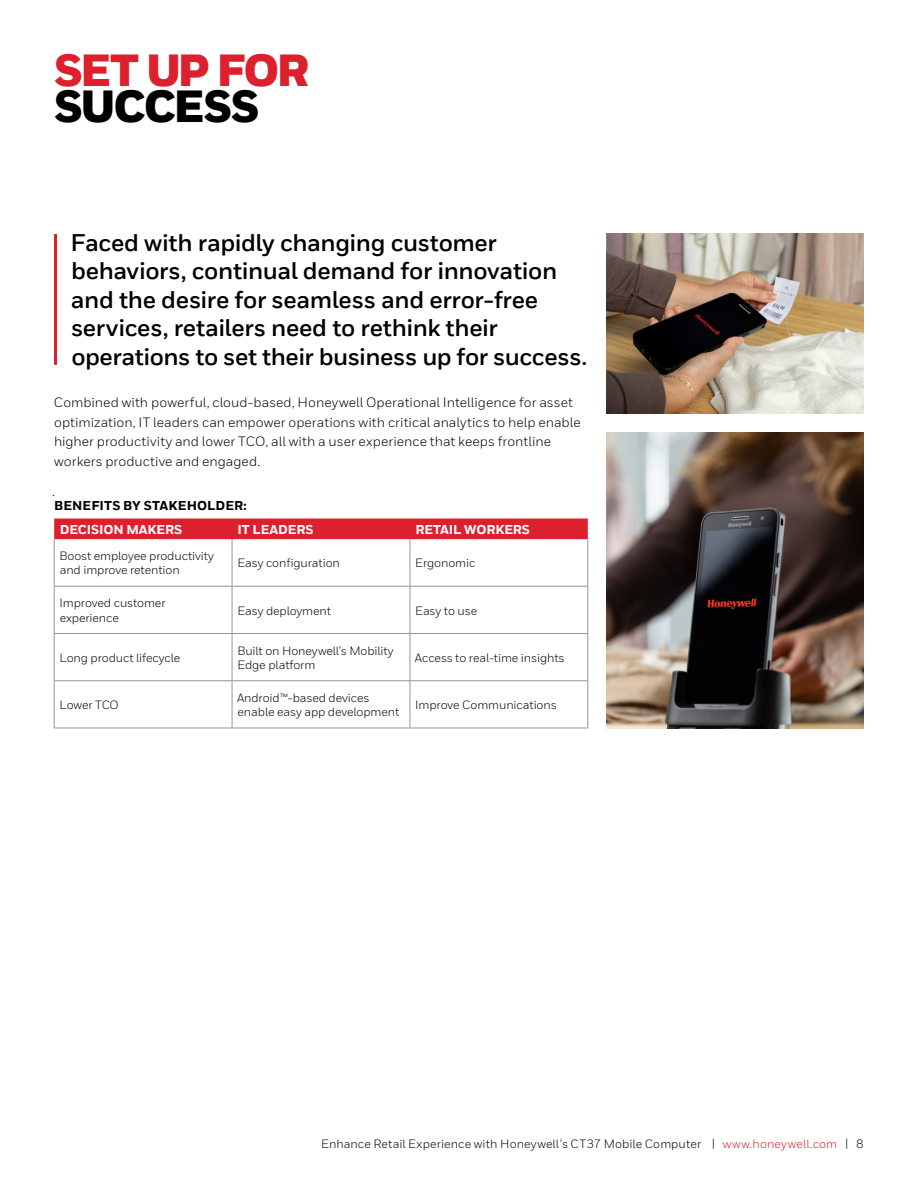
<style>
.page{position:relative;width:918px;height:1188px;background:#fff}
.page>*{position:absolute;margin:0;border:0;box-sizing:border-box;transform-origin:0 0}
.t1{font:900 45px "Honeywell Sans";letter-spacing:-.06em;color:#dc202e}
.t2{font:900 45px "Honeywell Sans";letter-spacing:-.045em;color:#000}
.t3{font:700 24px/28.5px "Honeywell Sans TT";letter-spacing:-.015em;color:#000}
.t4{font:13.5px/19.5px "Honeywell Sans TT";color:#000}
.t5{font:800 12.75px "Honeywell Sans TT";letter-spacing:-.01em;color:#fff}
.t6{font:800 12.75px "Honeywell Sans TT";letter-spacing:.01em;color:#000}
.t7{font:12px/14.2px "Honeywell Sans TT";letter-spacing:-.01em;color:#000}
.t8{font:12px "Honeywell Sans TT";letter-spacing:.01em;color:#000}
.s1{color:#dc202e}
</style>
<div class="page">
<hr style="left:54px;top:234px;width:3px;height:131px;background:#dc202e">
<img style="left:606px;top:234px;width:258px;height:180px">
<img style="left:606px;top:432px;width:258px;height:297px">
<div style="left:54px;top:519px;width:534px;height:20px;background:#dc202e"></div>
<hr style="left:232px;top:539px;width:1px;height:47px;background:#939598">
<hr style="left:410px;top:539px;width:1px;height:47px;background:#939598">
<hr style="left:232px;top:586px;width:1px;height:47px;background:#939598">
<hr style="left:410px;top:586px;width:1px;height:47px;background:#939598">
<hr style="left:54px;top:586px;width:178px;height:1px;background:#939598">
<hr style="left:54px;top:633px;width:178px;height:1px;background:#939598">
<hr style="left:54px;top:680px;width:178px;height:1px;background:#939598">
<hr style="left:54px;top:728px;width:178px;height:1px;background:#939598">
<hr style="left:410px;top:586px;width:178px;height:1px;background:#939598">
<hr style="left:232px;top:633px;width:178px;height:1px;background:#939598">
<hr style="left:232px;top:634px;width:1px;height:47px;background:#939598">
<hr style="left:410px;top:633px;width:178px;height:1px;background:#939598">
<hr style="left:410px;top:634px;width:1px;height:47px;background:#939598">
<hr style="left:410px;top:680px;width:178px;height:1px;background:#939598">
<hr style="left:232px;top:728px;width:178px;height:1px;background:#939598">
<hr style="left:410px;top:728px;width:178px;height:1px;background:#939598">
<hr style="left:232px;top:680px;width:178px;height:1px;background:#939598">
<hr style="left:232px;top:681px;width:1px;height:47px;background:#939598">
<hr style="left:410px;top:681px;width:1px;height:47px;background:#939598">
<hr style="left:588px;top:539px;width:1px;height:47px;background:#939598">
<hr style="left:232px;top:586px;width:178px;height:1px;background:#939598">
<hr style="left:588px;top:586px;width:1px;height:47px;background:#939598">
<hr style="left:588px;top:634px;width:1px;height:47px;background:#939598">
<hr style="left:588px;top:681px;width:1px;height:47px;background:#939598">
<hr style="left:54px;top:539px;width:1px;height:47px;background:#939598">
<hr style="left:54px;top:586px;width:1px;height:47px;background:#939598">
<hr style="left:54px;top:634px;width:1px;height:47px;background:#939598">
<hr style="left:54px;top:681px;width:1px;height:47px;background:#939598">
<h1 class="t1" style="left:54px;top:42px;width:257px">SET UP FOR</h1>
<h1 class="t2" style="left:54px;top:78px;width:207px">SUCCESS</h1>
<h2 class="t3" style="left:71px;top:229px;width:518px">Faced with rapidly changing customer behaviors, continual demand for innovation and the desire for seamless and error-free services, retailers need to rethink their operations to set their business up for success.</h2>
<p class="t4" style="left:54px;top:393px;width:528px">Combined with powerful, cloud-based, Honeywell Operational Intelligence for asset optimization, IT leaders can empower operations with critical analytics to help enable higher productivity and lower TCO, all with a user experience that keeps frontline workers productive and engaged.</p>
<p class="t4" style="left:52px;top:482px;width:4px">.</p>
<p class="t6" style="left:54px;top:498px;width:194px">BENEFITS BY STAKEHOLDER:</p>
<p class="t5" style="left:60px;top:522px;width:124px">DECISION MAKERS</p>
<p class="t5" style="left:238px;top:522px;width:77px">IT LEADERS</p>
<p class="t5" style="left:416px;top:522px;width:116px">RETAIL WORKERS</p>
<p class="t7" style="left:60px;top:549px;width:156px">Boost employee productivity and improve retention</p>
<p class="t7" style="left:237px;top:556px;width:104px">Easy configuration</p>
<p class="t7" style="left:415px;top:556px;width:62px">Ergonomic</p>
<p class="t7" style="left:60px;top:596px;width:108px">Improved customer experience</p>
<p class="t7" style="left:237px;top:603px;width:95px">Easy deployment</p>
<p class="t7" style="left:415px;top:603px;width:63px">Easy to use</p>
<p class="t7" style="left:60px;top:651px;width:122px">Long product lifecycle</p>
<p class="t7" style="left:237px;top:643px;width:158px">Built on Honeywell’s Mobility<br>Edge platform</p>
<p class="t7" style="left:415px;top:651px;width:151px">Access to real-time insights</p>
<p class="t7" style="left:60px;top:698px;width:61px">Lower TCO</p>
<p class="t7" style="left:237px;top:691px;width:164px">Android™-based devices enable easy app development</p>
<p class="t7" style="left:415px;top:698px;width:143px">Improve Communications</p>
<p class="t8" style="left:321px;top:1136px;width:544px">Enhance Retail Experience with Honeywell’s CT37 Mobile Computer | <span class="s1">www.honeywell.com</span> | 8</p>
</div>
